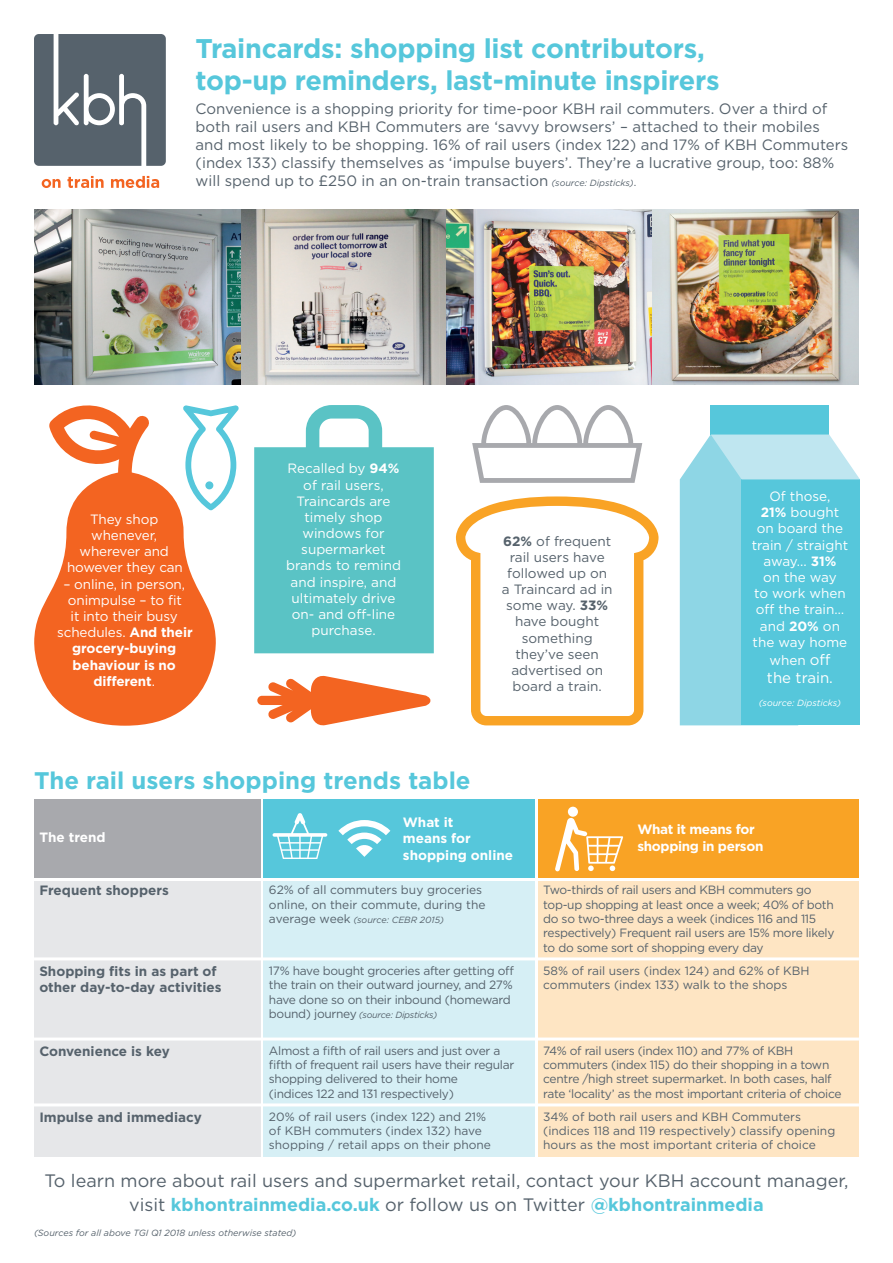
<style>
.page{position:relative;width:893px;height:1263px;background:#fff}
.page>*{position:absolute;margin:0;border:0;box-sizing:border-box;transform-origin:0 0}
.t1{font:700 27px/32.4px "Gotham";letter-spacing:-.01em;color:#56c7db}
.t2{font:700 24px "Gotham";color:#56c7db}
.t3{font:18px/24px "Gotham";color:#56626c;text-align:center}
.t4{font:15px/18px "Gotham";color:#56626c}
.t5{font:15px "Gotham";color:#fff}
.t6{font:13.5px/16.2px "Gotham";color:#fff;text-align:center}
.t7{font:13.5px/16.2px "Gotham";color:#56626c;text-align:center}
.t8{font:700 13.5px/16.2px "Gotham";color:#56626c}
.t9{font:700 13.5px/16.2px "Gotham";letter-spacing:-.01em;color:#fff}
.t10{font:12px/14.4px "Gotham";letter-spacing:-.025em;color:#56626c}
.t11{font:12px/14.4px "Gotham";color:#56626c}
.t12{font:italic 9px "Gotham";color:#56626c}
.t13{font:italic 9px "Gotham";letter-spacing:-.025em;color:#56626c}
.t14{font:italic 9px "Gotham";color:#fff}
.s1{font-style:italic;font-size:9px}
.s2{font-size:10.5px}
.s3{font-weight:700}
.s4{font-size:15px}
.s5{font-style:normal;font-size:12px}
.s6{font-weight:700;color:#56c7db}
</style>
<div class="page">
<div style="left:264px;top:881px;width:271px;height:276px;background:#d6eff5"></div>
<div style="left:34px;top:881px;width:226px;height:276px;background:#e6e7e9"></div>
<div style="left:538px;top:881px;width:321px;height:276px;background:#fee5c3"></div>
<div style="left:264px;top:799px;width:271px;height:79px;background:#56c7db"></div>
<div style="left:34px;top:799px;width:226px;height:79px;background:#a8a9ad"></div>
<div style="left:538px;top:799px;width:321px;height:79px;background:#f9a325"></div>
<svg style="left:254px;top:405px;width:180px;height:248px;background:#70cbcc"></svg>
<div style="left:711px;top:405px;width:118px;height:29px;background:#56c7db"></div>
<svg style="left:680px;top:434px;width:180px;height:291px;background:#76d0e1"></svg>
<img style="left:34px;top:210px;width:825px;height:174px">
<svg style="left:34px;top:34px;width:132px;height:132px;background:#69737c"></svg>
<svg style="left:42px;top:179px;width:19px;height:9px"></svg>
<svg style="left:67px;top:176px;width:37px;height:12px"></svg>
<svg style="left:111px;top:176px;width:48px;height:12px"></svg>
<hr style="left:34px;top:957px;width:825px;height:3px;background:#fff">
<hr style="left:34px;top:1037px;width:825px;height:3px;background:#fff">
<hr style="left:34px;top:1103px;width:825px;height:3px;background:#fff">
<svg style="left:456px;top:496px;width:202px;height:229px"></svg>
<svg style="left:183px;top:405px;width:56px;height:102px"></svg>
<svg style="left:472px;top:405px;width:170px;height:78px"></svg>
<svg style="left:257px;top:675px;width:173px;height:51px"></svg>
<svg style="left:273px;top:813px;width:54px;height:46px"></svg>
<div style="left:568px;top:807px;width:10px;height:10px;background:#fff;border-radius:50%"></div>
<svg style="left:555px;top:818px;width:68px;height:53px"></svg>
<svg style="left:338px;top:820px;width:52px;height:37px"></svg>
<svg style="left:34px;top:471px;width:183px;height:255px;fill:#f36421"></svg>
<svg style="left:49px;top:405px;width:101px;height:74px"></svg>
<h1 class="t1" style="left:196px;top:32px;width:526px">Traincards: shopping list contributors, top-up reminders, last-minute inspirers</h1>
<p class="t4" style="left:196px;top:99px;width:654px">Convenience is a shopping priority for time-poor KBH rail commuters. Over a third of both rail users and KBH Commuters are ‘savvy browsers’ – attached to their mobiles and most likely to be shopping. 16% of rail users (index 122) and 17% of KBH Commuters (index 133) classify themselves as ‘impulse buyers’. They’re a lucrative group, too: 88% will spend up to £250 in an on-train transaction <span class="s1">(source: Dipsticks)</span><span class="s2">.</span></p>
<p class="t6" style="left:67px;top:511px;width:117px">They shop whenever, wherever and however they can</p>
<p class="t6" style="left:57px;top:575px;width:137px">– online, in person, onimpulse – to fit<br>it into their busy schedules. <span class="s3">And their grocery-buying behaviour is no different</span>.</p>
<p class="t6" style="left:286px;top:460px;width:116px">Recalled by <span class="s3">94% </span>of rail users,<br>Traincards are timely shop windows for supermarket brands to remind and inspire, and ultimately drive on- and off-line purchase.</p>
<p class="t7" style="left:502px;top:532px;width:112px"><span class="s3">62%</span> of frequent rail users have followed up on a Traincard ad in some way. <span class="s3">33% </span>have bought something they’ve seen advertised on board a train.</p>
<p class="t6" style="left:752px;top:488px;width:98px">Of those,<br><span class="s3">21%</span> bought on board the train / straight away... <span class="s3">31%<br></span>on the way<br>to work when off the train… and <span class="s3">20%</span> on the way home</p>
<p class="t6" style="left:769px;top:651px;width:63px">when <span class="s4">off</span></p>
<p class="t5" style="left:767px;top:668px;width:67px">the train.</p>
<p class="t14" style="left:759px;top:697px;width:84px">(source: Dipsticks)</p>
<h2 class="t2" style="left:34px;top:764px;width:438px">The rail users shopping trends table</h2>
<p class="t9" style="left:403px;top:814px;width:112px">What it<br>means for shopping online</p>
<p class="t9" style="left:637px;top:821px;width:128px">What it means for shopping in person</p>
<p class="t9" style="left:39px;top:829px;width:68px">The trend</p>
<p class="t8" style="left:39px;top:882px;width:131px">Frequent shoppers</p>
<p class="t8" style="left:39px;top:963px;width:184px">Shopping fits in as part of other day-to-day activities</p>
<p class="t11" style="left:269px;top:882px;width:218px">62% of all commuters buy groceries online, on their commute, during the</p>
<p class="t12" style="left:269px;top:914px;width:177px"><span class="s5">average week</span> (source: CEBR 2015)</p>
<p class="t10" style="left:269px;top:963px;width:246px;text-align:justify">17% have bought groceries after getting off the train on their outward journey, and 27% have done so on their inbound (homeward</p>
<p class="t13" style="left:269px;top:1009px;width:170px"><span class="s5">bound) journey</span> (source: Dipsticks)</p>
<p class="t10" style="left:543px;top:882px;width:293px">Two-thirds of rail users and KBH commuters go top-up shopping at least once a week; 40% of both do so two-three days a week (indices 116 and 115 respectively) Frequent rail users are 15% more likely to do some sort of shopping every day</p>
<p class="t11" style="left:543px;top:963px;width:268px">58% of rail users (index 124) and 62% of KBH commuters (index 133) walk to the shops</p>
<p class="t8" style="left:39px;top:1043px;width:132px">Convenience is key</p>
<p class="t8" style="left:39px;top:1109px;width:164px">Impulse and immediacy</p>
<p class="t10" style="left:269px;top:1043px;width:247px">Almost a fifth of rail users and just over a fifth of frequent rail users have their regular shopping delivered to their home<br>(indices 122 and 131 respectively)</p>
<p class="t11" style="left:269px;top:1109px;width:224px">20% of rail users (index 122) and 21% of KBH commuters (index 132) have shopping / retail apps on their phone</p>
<p class="t10" style="left:543px;top:1043px;width:300px">74% of rail users (index 110) and 77% of KBH commuters (index 115) do their shopping in a town centre /high street supermarket. In both cases, half rate ‘locality’ as the most important criteria of choice</p>
<p class="t11" style="left:543px;top:1109px;width:294px">34% of both rail users and KBH Commuters (indices 118 and 119 respectively) classify opening hours as the most important criteria of choice</p>
<h3 class="t3" style="left:45px;top:1168px;width:805px">To learn more about rail users and supermarket retail, contact your KBH account manager, visit <span class="s6">kbhontrainmedia.co.uk</span> or follow us on Twitter <span class="s6">@kbhontrainmedia</span></h3>
<p class="t12" style="left:34px;top:1227px;width:264px">(Sources for all above TGI Q1 2018 unless otherwise stated)</p>
</div>
